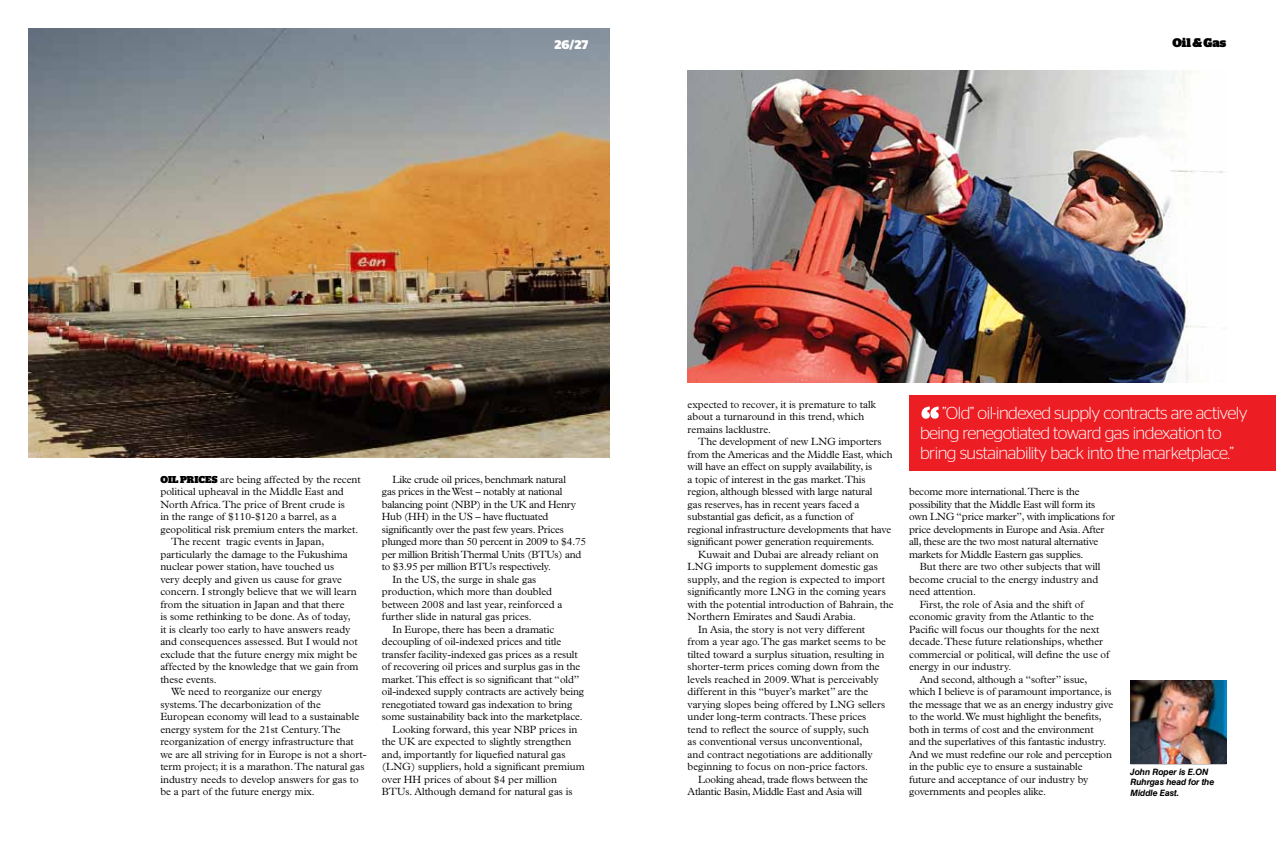
<style>
.page{position:relative;width:1276px;height:851px;background:#fff}
.page>*{position:absolute;margin:0;border:0;box-sizing:border-box;transform-origin:0 0}
.t1{font:300 17.5px/20px "Stag Sans";letter-spacing:-.03em;color:#fff}
.t2{font:900 12.5px "Stag";color:#000}
.t3{font:700 12.5px "Stag Sans";color:#fff}
.t4{font:300 10.5px/12.5px "Plantin Std";color:#000}
.t5{font:300 10.5px/12.5px "Plantin Std";letter-spacing:-.02em;color:#000}
.t6{font:italic 700 8.75px/10.5px "Swiss 721 BT";letter-spacing:-.02em;color:#000}
.s1{font-family:"Stag";font-weight:900;font-size:10px}
</style>
<div class="page">
<img style="left:28px;top:28px;width:581px;height:430px">
<img style="left:687px;top:71px;width:536px;height:311px">
<hr style="left:1130px;top:763px;width:96px;height:1px;background:#000">
<img style="left:1130px;top:680px;width:96px;height:83px">
<div style="left:909px;top:395px;width:367px;height:75px;background:#ed1d24"></div>
<svg style="left:921px;top:406px;width:17px;height:12px"></svg>
<p class="t3" style="left:554px;top:37px;width:35px">26/27</p>
<p class="t2" style="left:1172px;top:35px;width:55px">OIL &amp; GAS</p>
<p class="t4" style="left:160px;top:473px;width:202px"><span class="s1">OIL PRICES</span> are being affected by the recent</p>
<p class="t4" style="left:160px;top:485px;width:185px">political upheaval in the Middle East and</p>
<p class="t4" style="left:160px;top:498px;width:186px">North Africa. The price of Brent crude is</p>
<p class="t4" style="left:160px;top:510px;width:178px">in the range of $110-$120 a barrel, as a</p>
<p class="t4" style="left:160px;top:523px;width:199px">geopolitical risk premium enters the market.</p>
<p class="t4" style="left:171px;top:535px;width:155px">The recent tragic events in Japan,</p>
<p class="t4" style="left:160px;top:548px;width:189px">particularly the damage to the Fukushima</p>
<p class="t4" style="left:160px;top:560px;width:175px">nuclear power station, have touched us</p>
<p class="t4" style="left:160px;top:573px;width:183px">very deeply and given us cause for grave</p>
<p class="t4" style="left:160px;top:585px;width:198px">concern. I strongly believe that we will learn</p>
<p class="t4" style="left:160px;top:598px;width:186px">from the situation in Japan and that there</p>
<p class="t4" style="left:160px;top:610px;width:192px">is some rethinking to be done. As of today,</p>
<p class="t4" style="left:160px;top:623px;width:192px">it is clearly too early to have answers ready</p>
<p class="t4" style="left:160px;top:635px;width:199px">and consequences assessed. But I would not</p>
<p class="t4" style="left:160px;top:648px;width:198px">exclude that the future energy mix might be</p>
<p class="t4" style="left:160px;top:660px;width:200px">affected by the knowledge that we gain from</p>
<p class="t4" style="left:160px;top:673px;width:58px">these events.</p>
<p class="t4" style="left:171px;top:685px;width:153px">We need to reorganize our energy</p>
<p class="t4" style="left:160px;top:698px;width:162px">systems. The decarbonization of the</p>
<p class="t4" style="left:160px;top:710px;width:200px">European economy will lead to a sustainable</p>
<p class="t4" style="left:160px;top:723px;width:182px">energy system for the 21st Century. The</p>
<p class="t4" style="left:160px;top:735px;width:195px">reorganization of energy infrastructure that</p>
<p class="t4" style="left:160px;top:748px;width:208px">we are all striving for in Europe is not a short-</p>
<p class="t4" style="left:160px;top:760px;width:206px">term project; it is a marathon. The natural gas</p>
<p class="t4" style="left:160px;top:773px;width:200px">industry needs to develop answers for gas to</p>
<p class="t4" style="left:160px;top:785px;width:156px">be a part of the future energy mix.</p>
<p class="t5" style="left:392px;top:473px;width:175px">Like crude oil prices, benchmark natural</p>
<p class="t5" style="left:382px;top:485px;width:182px">gas prices in the West – notably at national</p>
<p class="t5" style="left:382px;top:498px;width:196px">balancing point (NBP) in the UK and Henry</p>
<p class="t5" style="left:382px;top:510px;width:168px">Hub (HH) in the US – have fluctuated</p>
<p class="t5" style="left:382px;top:523px;width:183px">significantly over the past few years. Prices</p>
<p class="t5" style="left:382px;top:535px;width:206px">plunged more than 50 percent in 2009 to $4.75</p>
<p class="t5" style="left:382px;top:548px;width:201px">per million British Thermal Units (BTUs) and</p>
<p class="t5" style="left:382px;top:560px;width:170px">to $3.95 per million BTUs respectively.</p>
<p class="t4" style="left:392px;top:573px;width:145px">In the US, the surge in shale gas</p>
<p class="t4" style="left:382px;top:585px;width:172px">production, which more than doubled</p>
<p class="t4" style="left:382px;top:598px;width:182px">between 2008 and last year, reinforced a</p>
<p class="t4" style="left:382px;top:610px;width:151px">further slide in natural gas prices.</p>
<p class="t4" style="left:392px;top:623px;width:163px">In Europe, there has been a dramatic</p>
<p class="t4" style="left:382px;top:635px;width:181px">decoupling of oil-indexed prices and title</p>
<p class="t4" style="left:382px;top:648px;width:197px">transfer facility-indexed gas prices as a result</p>
<p class="t4" style="left:382px;top:660px;width:200px">of recovering oil prices and surplus gas in the</p>
<p class="t4" style="left:382px;top:673px;width:199px">market. This effect is so significant that “old”</p>
<p class="t4" style="left:382px;top:685px;width:204px">oil-indexed supply contracts are actively being</p>
<p class="t4" style="left:382px;top:698px;width:192px">renegotiated toward gas indexation to bring</p>
<p class="t4" style="left:382px;top:710px;width:202px">some sustainability back into the marketplace.</p>
<p class="t4" style="left:392px;top:723px;width:186px">Looking forward, this year NBP prices in</p>
<p class="t4" style="left:382px;top:735px;width:191px">the UK are expected to slightly strengthen</p>
<p class="t4" style="left:382px;top:748px;width:185px">and, importantly for liquefied natural gas</p>
<p class="t4" style="left:382px;top:760px;width:204px">(LNG) suppliers, hold a significant premium</p>
<p class="t4" style="left:382px;top:773px;width:177px">over HH prices of about $4 per million</p>
<p class="t4" style="left:382px;top:785px;width:192px">BTUs. Although demand for natural gas is</p>
<p class="t4" style="left:687px;top:398px;width:190px">expected to recover, it is premature to talk about a turnaround in this trend, which remains lacklustre.</p>
<p class="t4" style="left:687px;top:435px;width:206px;text-indent:11px">The development of new LNG importers from the Americas and the Middle East, which will have an effect on supply availability, is<br>a topic of interest in the gas market. This region, although blessed with large natural<br>gas reserves, has in recent years faced a substantial gas deficit, as a function of<br>regional infrastructure developments that have significant power generation requirements.</p>
<p class="t4" style="left:698px;top:547px;width:182px">Kuwait and Dubai are already reliant on</p>
<p class="t4" style="left:687px;top:560px;width:192px">LNG imports to supplement domestic gas</p>
<p class="t4" style="left:687px;top:572px;width:199px">supply, and the region is expected to import</p>
<p class="t4" style="left:687px;top:585px;width:200px">significantly more LNG in the coming years</p>
<p class="t4" style="left:687px;top:597px;width:207px">with the potential introduction of Bahrain, the</p>
<p class="t4" style="left:687px;top:610px;width:170px">Northern Emirates and Saudi Arabia.</p>
<p class="t4" style="left:698px;top:622px;width:168px">In Asia, the story is not very different</p>
<p class="t4" style="left:687px;top:635px;width:200px">from a year ago. The gas market seems to be</p>
<p class="t4" style="left:687px;top:647px;width:198px">tilted toward a surplus situation, resulting in</p>
<p class="t4" style="left:687px;top:660px;width:194px">shorter-term prices coming down from the</p>
<p class="t4" style="left:687px;top:672px;width:193px">levels reached in 2009. What is perceivably</p>
<p class="t4" style="left:687px;top:685px;width:182px">different in this “buyer’s market” are the</p>
<p class="t4" style="left:687px;top:697px;width:199px">varying slopes being offered by LNG sellers</p>
<p class="t4" style="left:687px;top:710px;width:180px">under long-term contracts. These prices</p>
<p class="t4" style="left:687px;top:722px;width:183px">tend to reflect the source of supply, such</p>
<p class="t4" style="left:687px;top:735px;width:176px">as conventional versus unconventional,</p>
<p class="t4" style="left:687px;top:747px;width:187px">and contract negotiations are additionally</p>
<p class="t4" style="left:687px;top:760px;width:182px">beginning to focus on non-price factors.</p>
<p class="t5" style="left:698px;top:772px;width:171px">Looking ahead, trade flows between the</p>
<p class="t5" style="left:687px;top:785px;width:176px">Atlantic Basin, Middle East and Asia will</p>
<h1 class="t1" style="left:920px;top:402px;width:329px;text-indent:22px">”Old” oil-indexed supply contracts are actively being renegotiated toward gas indexation to bring sustainability back into the marketplace.”</h1>
<p class="t5" style="left:909px;top:485px;width:207px">become more international. There is the possibility that the Middle East will form its own LNG “price marker”, with implications for price developments in Europe and Asia. After all, these are the two most natural alternative markets for Middle Eastern gas supplies.</p>
<p class="t4" style="left:919px;top:560px;width:182px">But there are two other subjects that will</p>
<p class="t4" style="left:909px;top:573px;width:191px">become crucial to the energy industry and</p>
<p class="t4" style="left:909px;top:585px;width:68px">need attention.</p>
<p class="t4" style="left:919px;top:598px;width:166px">First, the role of Asia and the shift of</p>
<p class="t4" style="left:909px;top:610px;width:186px">economic gravity from the Atlantic to the</p>
<p class="t4" style="left:909px;top:623px;width:192px">Pacific will focus our thoughts for the next</p>
<p class="t4" style="left:909px;top:635px;width:195px">decade. These future relationships, whether</p>
<p class="t4" style="left:909px;top:648px;width:202px">commercial or political, will define the use of</p>
<p class="t4" style="left:909px;top:660px;width:104px">energy in our industry.</p>
<p class="t4" style="left:919px;top:673px;width:169px">And second, although a “softer” issue,</p>
<p class="t4" style="left:909px;top:685px;width:204px">which I believe is of paramount importance, is</p>
<p class="t4" style="left:909px;top:698px;width:206px">the message that we as an energy industry give</p>
<p class="t4" style="left:909px;top:710px;width:194px">to the world. We must highlight the benefits,</p>
<p class="t4" style="left:909px;top:723px;width:186px">both in terms of cost and the environment</p>
<p class="t4" style="left:909px;top:735px;width:199px">and the superlatives of this fantastic industry.</p>
<p class="t4" style="left:909px;top:748px;width:204px">And we must redefine our role and perception</p>
<p class="t4" style="left:909px;top:760px;width:175px">in the public eye to ensure a sustainable</p>
<p class="t4" style="left:909px;top:773px;width:181px">future and acceptance of our industry by</p>
<p class="t4" style="left:909px;top:785px;width:139px">governments and peoples alike.</p>
<p class="t6" style="left:1130px;top:766px;width:85px">John Roper is E.ON<br>Ruhrgas head for the<br>Middle East.</p>
</div>
